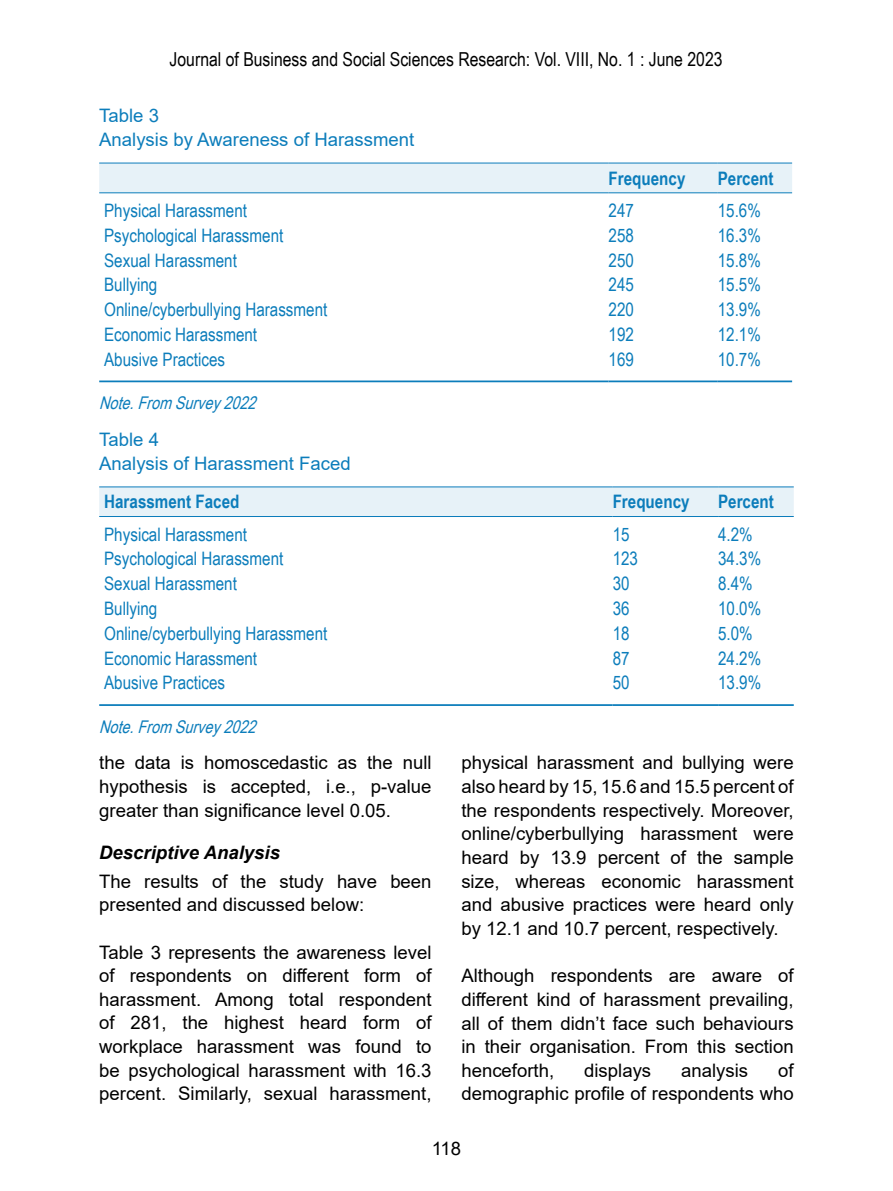
<style>
.page{position:relative;width:893px;height:1191px;background:#fff}
.page>*{position:absolute;margin:0;border:0;box-sizing:border-box;transform-origin:0 0}
.t1{font:19.25px "Arial Narrow";color:#000}
.t2{font:18.55px/23.6px "Arial";color:#000;text-align:justify}
.t3{font:18.55px "Arial Narrow";color:#0c7dbb}
.t4{font:18.55px/23.6px "Arial";color:#0c7dbb}
.t5{font:700 18.55px "Arial Narrow";color:#0c7dbb}
.t6{font:italic 700 18.55px "Arial";color:#000}
.t7{font:italic 17.5px "Arial Narrow";color:#0c7dbb}
</style>
<div class="page">
<div style="left:99px;top:164px;width:693px;height:28px;background:#e7f2f8"></div>
<hr style="left:99px;top:163px;width:510px;height:1px;background:#0c7dbb">
<hr style="left:609px;top:163px;width:109px;height:1px;background:#0c7dbb">
<hr style="left:718px;top:163px;width:74px;height:1px;background:#0c7dbb">
<hr style="left:99px;top:192px;width:510px;height:1px;background:#0c7dbb">
<hr style="left:609px;top:192px;width:109px;height:1px;background:#0c7dbb">
<hr style="left:718px;top:192px;width:74px;height:1px;background:#0c7dbb">
<hr style="left:99px;top:380px;width:510px;height:2px;background:#0c7dbb">
<hr style="left:609px;top:380px;width:109px;height:2px;background:#0c7dbb">
<hr style="left:718px;top:380px;width:74px;height:2px;background:#0c7dbb">
<div style="left:99px;top:487px;width:695px;height:29px;background:#e7f2f8"></div>
<hr style="left:99px;top:486px;width:514px;height:1px;background:#0c7dbb">
<hr style="left:613px;top:486px;width:105px;height:1px;background:#0c7dbb">
<hr style="left:718px;top:486px;width:76px;height:1px;background:#0c7dbb">
<hr style="left:99px;top:516px;width:514px;height:1px;background:#0c7dbb">
<hr style="left:613px;top:516px;width:105px;height:1px;background:#0c7dbb">
<hr style="left:718px;top:516px;width:76px;height:1px;background:#0c7dbb">
<hr style="left:99px;top:704px;width:514px;height:2px;background:#0c7dbb">
<hr style="left:613px;top:704px;width:105px;height:2px;background:#0c7dbb">
<hr style="left:718px;top:704px;width:76px;height:2px;background:#0c7dbb">
<p class="t1" style="left:170px;top:45px;width:554px">Journal of Business and Social Sciences Research: Vol. VIII, No. 1 : June 2023</p>
<p class="t4" style="left:99px;top:104px;width:317px">Table 3<br>Analysis by Awareness of Harassment</p>
<p class="t5" style="left:609px;top:164px;width:78px">Frequency</p>
<p class="t5" style="left:718px;top:164px;width:57px">Percent</p>
<p class="t3" style="left:104px;top:197px;width:144px">Physical Harassment</p>
<p class="t3" style="left:609px;top:197px;width:27px">247</p>
<p class="t3" style="left:718px;top:197px;width:45px">15.6%</p>
<p class="t3" style="left:104px;top:222px;width:181px">Psychological Harassment</p>
<p class="t3" style="left:609px;top:222px;width:27px">258</p>
<p class="t3" style="left:718px;top:222px;width:45px">16.3%</p>
<p class="t3" style="left:104px;top:246px;width:134px">Sexual Harassment</p>
<p class="t3" style="left:609px;top:246px;width:27px">250</p>
<p class="t3" style="left:718px;top:246px;width:45px">15.8%</p>
<p class="t3" style="left:104px;top:271px;width:55px">Bullying</p>
<p class="t3" style="left:609px;top:271px;width:27px">245</p>
<p class="t3" style="left:718px;top:271px;width:45px">15.5%</p>
<p class="t3" style="left:104px;top:296px;width:225px">Online/cyberbullying Harassment</p>
<p class="t3" style="left:609px;top:296px;width:27px">220</p>
<p class="t3" style="left:718px;top:296px;width:45px">13.9%</p>
<p class="t3" style="left:104px;top:321px;width:155px">Economic Harassment</p>
<p class="t3" style="left:609px;top:321px;width:27px">192</p>
<p class="t3" style="left:718px;top:321px;width:45px">12.1%</p>
<p class="t3" style="left:104px;top:346px;width:122px">Abusive Practices</p>
<p class="t3" style="left:609px;top:346px;width:27px">169</p>
<p class="t3" style="left:718px;top:346px;width:45px">10.7%</p>
<p class="t7" style="left:99px;top:390px;width:164px">Note.FromSurvey2022</p>
<p class="t4" style="left:99px;top:427px;width:253px">Table 4<br>Analysis of Harassment Faced</p>
<p class="t5" style="left:104px;top:488px;width:137px">Harassment Faced</p>
<p class="t5" style="left:613px;top:488px;width:78px">Frequency</p>
<p class="t5" style="left:718px;top:488px;width:57px">Percent</p>
<p class="t3" style="left:104px;top:520px;width:144px">Physical Harassment</p>
<p class="t3" style="left:613px;top:520px;width:18px">15</p>
<p class="t3" style="left:718px;top:520px;width:36px">4.2%</p>
<p class="t3" style="left:104px;top:545px;width:181px">Psychological Harassment</p>
<p class="t3" style="left:613px;top:545px;width:27px">123</p>
<p class="t3" style="left:718px;top:545px;width:45px">34.3%</p>
<p class="t3" style="left:104px;top:570px;width:134px">Sexual Harassment</p>
<p class="t3" style="left:613px;top:570px;width:18px">30</p>
<p class="t3" style="left:718px;top:570px;width:36px">8.4%</p>
<p class="t3" style="left:104px;top:595px;width:55px">Bullying</p>
<p class="t3" style="left:613px;top:595px;width:18px">36</p>
<p class="t3" style="left:718px;top:595px;width:45px">10.0%</p>
<p class="t3" style="left:104px;top:619px;width:225px">Online/cyberbullying Harassment</p>
<p class="t3" style="left:613px;top:619px;width:18px">18</p>
<p class="t3" style="left:718px;top:619px;width:36px">5.0%</p>
<p class="t3" style="left:104px;top:644px;width:155px">Economic Harassment</p>
<p class="t3" style="left:613px;top:644px;width:18px">87</p>
<p class="t3" style="left:718px;top:644px;width:45px">24.2%</p>
<p class="t3" style="left:104px;top:669px;width:122px">Abusive Practices</p>
<p class="t3" style="left:613px;top:669px;width:18px">50</p>
<p class="t3" style="left:718px;top:669px;width:45px">13.9%</p>
<p class="t7" style="left:99px;top:714px;width:164px">Note.FromSurvey2022</p>
<p class="t2" style="left:99px;top:751px;width:334px">the data is homoscedastic as the null hypothesis is accepted, i.e., p-value greater than significance level 0.05.</p>
<p class="t6" style="left:99px;top:840px;width:182px">Descriptive Analysis</p>
<p class="t2" style="left:99px;top:869px;width:334px">The results of the study have been presented and discussed below:</p>
<p class="t2" style="left:99px;top:940px;width:334px">Table 3 represents the awareness level of respondents on different form of harassment. Among total respondent of 281, the highest heard form of workplace harassment was found to be psychological harassment with 16.3 percent. Similarly, sexual harassment,</p>
<p class="t2" style="left:461px;top:751px;width:334px">physical harassment and bullying were also heard by 15, 15.6 and 15.5 percent of the respondents respectively. Moreover, online/cyberbullying harassment were heard by 13.9 percent of the sample size, whereas economic harassment and abusive practices were heard only by 12.1 and 10.7 percent, respectively.</p>
<p class="t2" style="left:461px;top:963px;width:334px">Although respondents are aware of different kind of harassment prevailing, all of them didn’t face such behaviours in their organisation. From this section henceforth,</p>
<p class="t2" style="left:461px;top:1058px;width:334px;text-align:right">of<br>demographic profile of respondents who</p>
<p class="t2" style="left:584px;top:1058px;width:69px">displays</p>
<p class="t2" style="left:681px;top:1058px;width:69px">analysis</p>
<p class="t2" style="left:432px;top:1137px;width:31px">118</p>
</div>
